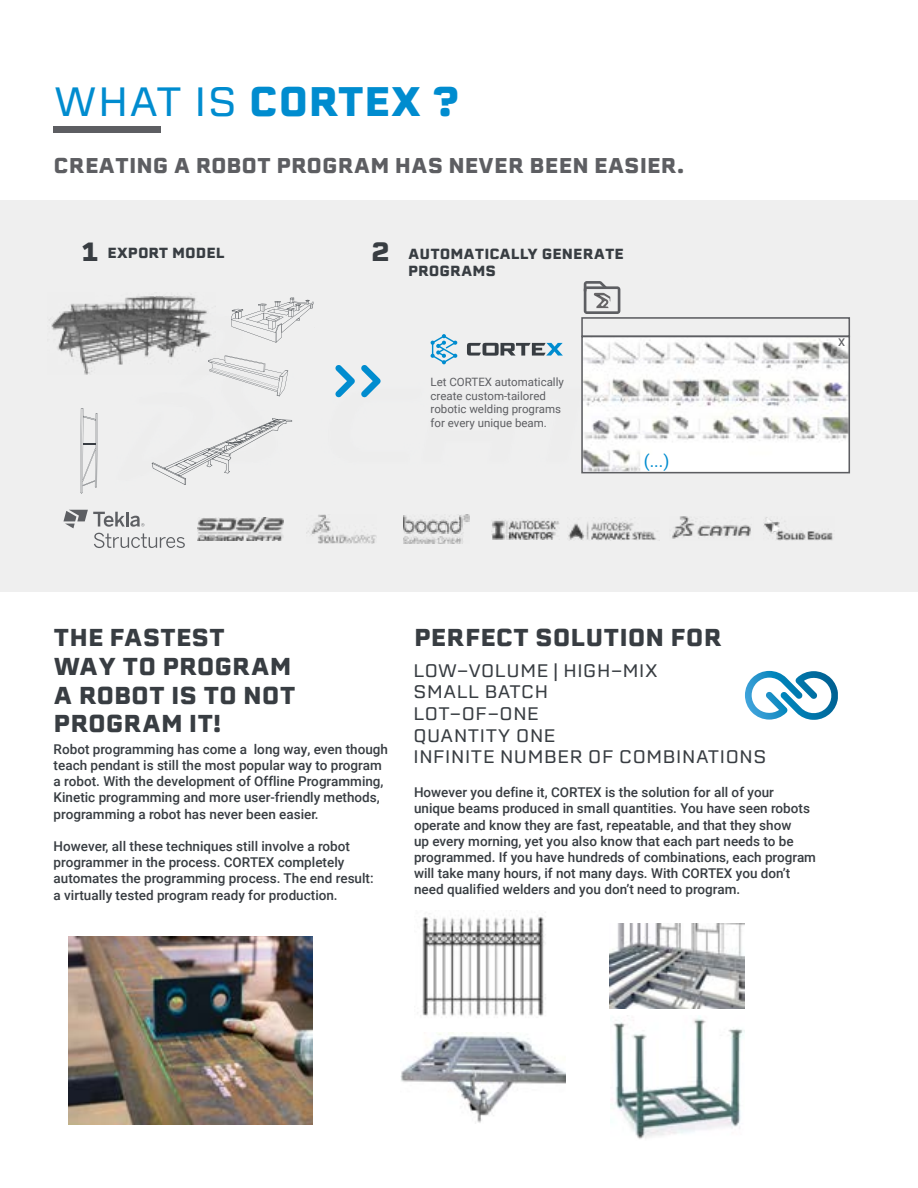
<style>
.page{position:relative;width:918px;height:1188px;background:#fff}
.page>*{position:absolute;margin:0;border:0;box-sizing:border-box;transform-origin:0 0}
.t1{font:700 40.5px "Erbaum";color:#008ccf}
.t2{font:700 25.95px "Erbaum";color:#383d42}
.t3{font:700 24px/28.8px "Erbaum";color:#383d42}
.t4{font:700 21px "Erbaum";color:#5d5e62}
.t5{font:18px/21.6px "Erbaum";color:#383d42}
.t6{font:17.25px "Roboto";color:#008ccf}
.t7{font:700 14.4px/17.2px "Erbaum";color:#383d42}
.t8{font:14.4px "Roboto";color:#5d5e62}
.t9{font:500 13.5px/16.2px "Roboto";color:#383d42}
.t10{font:11.55px/13.8px "Roboto";color:#5d5e62}
.s1{font-weight:400}
</style>
<div class="page">
<svg style="left:745px;top:671px;width:93px;height:49px"></svg>
<img style="left:611px;top:1015px;width:133px;height:124px">
<img style="left:400px;top:1032px;width:165px;height:92px">
<img style="left:610px;top:923px;width:135px;height:85px">
<img style="left:422px;top:915px;width:124px;height:101px">
<div style="left:0;top:201px;width:918px;height:391px;background:#efefef"></div>
<img style="left:198px;top:517px;width:86px;height:24px">
<img style="left:404px;top:515px;width:66px;height:28px">
<img style="left:308px;top:514px;width:69px;height:29px">
<img style="left:568px;top:517px;width:90px;height:23px">
<img style="left:491px;top:520px;width:69px;height:19px">
<svg style="left:63px;top:510px;width:122px;height:38px"></svg>
<svg style="left:335px;top:365px;width:20px;height:32px"></svg>
<svg style="left:361px;top:365px;width:20px;height:32px"></svg>
<img style="left:49px;top:294px;width:163px;height:80px">
<img style="left:584px;top:339px;width:263px;height:131px">
<div style="left:581px;top:336px;width:269px;height:137px;border:2px solid #5d5e62"></div>
<div style="left:581px;top:317px;width:269px;height:20px;border:2px solid #5d5e62"></div>
<svg style="left:584px;top:281px;width:36px;height:33px"></svg>
<svg style="left:430px;top:334px;width:27px;height:30px"></svg>
<svg style="left:467px;top:343px;width:96px;height:13px"></svg>
<div style="left:54px;top:127px;width:107px;height:6px;background:#5d5e62"></div>
<img style="left:68px;top:936px;width:244px;height:188px">
<img style="left:672px;top:517px;width:79px;height:22px">
<img style="left:764px;top:517px;width:69px;height:24px">
<svg style="left:231px;top:298px;width:83px;height:45px"></svg>
<svg style="left:208px;top:355px;width:80px;height:41px"></svg>
<svg style="left:80px;top:408px;width:18px;height:86px"></svg>
<svg style="left:152px;top:418px;width:140px;height:67px"></svg>
<h1 class="t1" style="left:54px;top:72px;width:407px"><span class="s1">WHAT IS</span> CORTEX ?</h1>
<h3 class="t4" style="left:54px;top:150px;width:632px">CREATING A ROBOT PROGRAM HAS NEVER BEEN EASIER.</h3>
<h2 class="t2" style="left:81px;top:233px;width:19px">1</h2>
<h2 class="t2" style="left:372px;top:233px;width:20px">2</h2>
<p class="t7" style="left:107px;top:245px;width:119px">EXPORT MODEL</p>
<p class="t7" style="left:408px;top:245px;width:217px">AUTOMATICALLY GENERATE<br>PROGRAMS</p>
<p class="t10" style="left:431px;top:374px;width:135px">Let CORTEX automatically create custom-tailored robotic welding programs for every unique beam.</p>
<p class="t6" style="left:644px;top:449px;width:27px">(...)</p>
<p class="t8" style="left:838px;top:330px;width:9px">x</p>
<h3 class="t3" style="left:54px;top:623px;width:243px">THE FASTEST<br>WAY TO PROGRAM<br>A ROBOT IS TO NOT<br>PROGRAM IT!</h3>
<p class="t9" style="left:54px;top:741px;width:336px">Robot programming has come a long way, even though teach pendant is still the most popular way to program a robot. With the development of Offline Programming, Kinetic programming and more user-friendly methods, programming a robot has never been easier.</p>
<p class="t9" style="left:54px;top:838px;width:322px">However, all these techniques still involve a robot programmer in the process. CORTEX completely automates the programming process. The end result: a virtually tested program ready for production.</p>
<h3 class="t3" style="left:414px;top:623px;width:310px">PERFECT SOLUTION FOR</h3>
<h3 class="t5" style="left:413px;top:659px;width:355px">LOW-VOLUME | HIGH-MIX<br>SMALL BATCH<br>LOT-OF-ONE<br>QUANTITY ONE<br>INFINITE NUMBER OF COMBINATIONS</h3>
<p class="t9" style="left:414px;top:784px;width:404px">However you define it, CORTEX is the solution for all of your unique beams produced in small quantities. You have seen robots operate and know they are fast, repeatable, and that they show<br>up every morning, yet you also know that each part needs to be programmed. If you have hundreds of combinations, each program will take many hours, if not many days. With CORTEX you don’t need qualified welders and you don’t need to program.</p>
</div>
